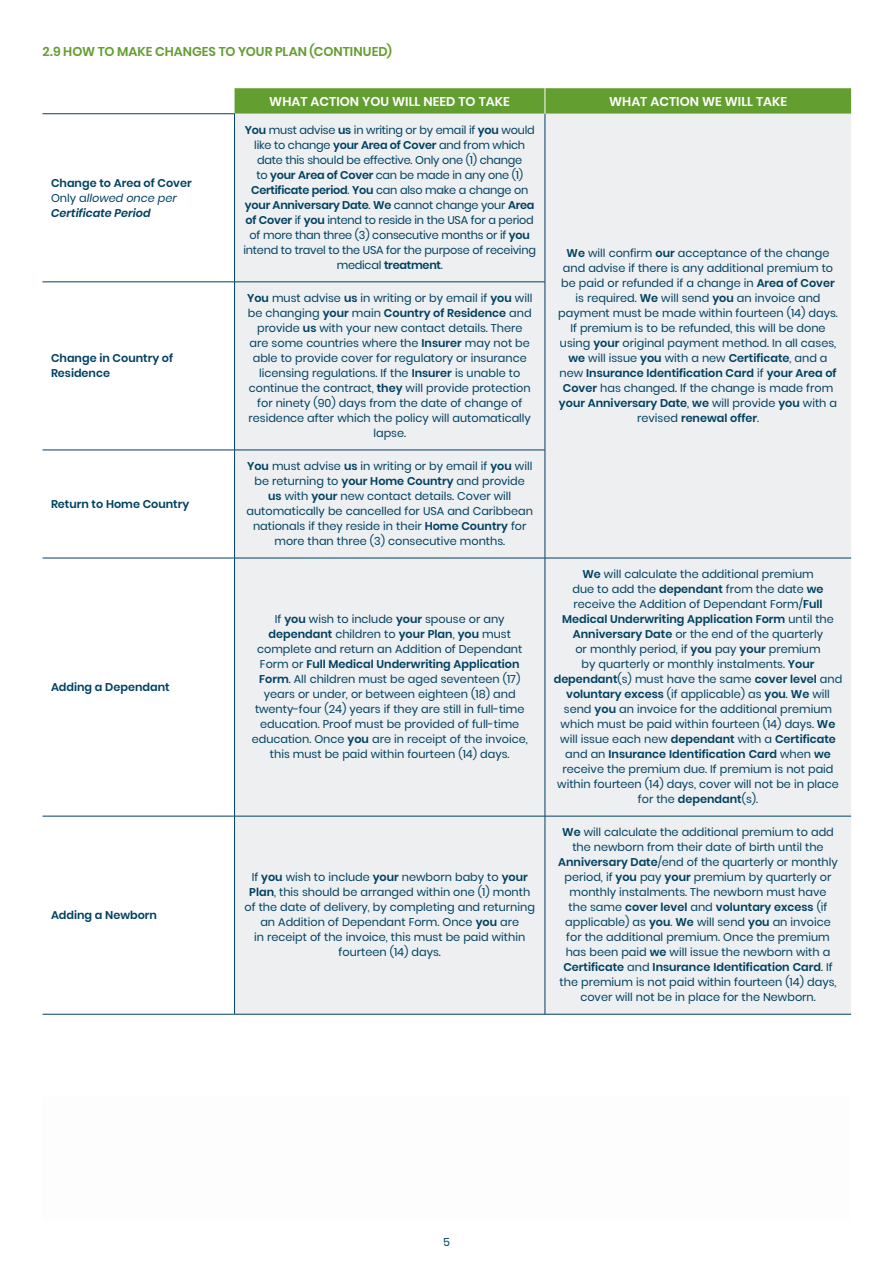
<style>
.page{position:relative;width:893px;height:1263px;background:#fff}
.page>*{position:absolute;margin:0;border:0;box-sizing:border-box;transform-origin:0 0}
.Boby_Copy_Subheads{font:600 12.75px "Poppins";color:#639e30}
.Poppins_7_5pt_blue_r{font:600 12.75px "Poppins";color:#fff}
.Poppins_SeniBold_7_5{font:600 12.75px "Poppins";color:#fff}
.Poppins_7_5pt_blue_r-2{font:11.25px/15px "Poppins";color:#004161;text-align:center}
.Poppins_7_5pt_blue_r-3{font:11.25px/15px "Poppins";letter-spacing:-.02em;color:#004161;text-align:center}
.Poppins_7_5pt_blue_r-4{font:600 11.25px/15px "Poppins";color:#004161}
.s1{font-weight:400}
.s2{font-weight:400;font-style:italic}
.s3{font-style:italic}
.s4{font-weight:600}
</style>
<div class="page">
<div style="left:235px;top:114px;width:616px;height:900px;background:#edeff0"></div>
<svg style="left:235px;top:88px;width:616px;height:26px;background:#66a035"></svg>
<hr style="left:234px;top:114px;width:1px;height:168px;background:#004161">
<hr style="left:545px;top:114px;width:1px;height:168px;background:#004161">
<hr style="left:43px;top:282px;width:192px;height:1px;background:#004161">
<hr style="left:235px;top:282px;width:310px;height:1px;background:#004161">
<hr style="left:234px;top:282px;width:1px;height:168px;background:#004161">
<hr style="left:545px;top:282px;width:1px;height:168px;background:#004161">
<hr style="left:43px;top:450px;width:192px;height:1px;background:#004161">
<hr style="left:235px;top:450px;width:310px;height:1px;background:#004161">
<hr style="left:234px;top:450px;width:1px;height:108px;background:#004161">
<hr style="left:545px;top:450px;width:1px;height:108px;background:#004161">
<hr style="left:43px;top:558px;width:192px;height:1px;background:#004161">
<hr style="left:235px;top:558px;width:310px;height:1px;background:#004161">
<hr style="left:234px;top:558px;width:1px;height:258px;background:#004161">
<hr style="left:545px;top:558px;width:306px;height:1px;background:#004161">
<hr style="left:545px;top:558px;width:1px;height:258px;background:#004161">
<hr style="left:43px;top:816px;width:192px;height:1px;background:#004161">
<hr style="left:235px;top:816px;width:310px;height:1px;background:#004161">
<hr style="left:234px;top:816px;width:1px;height:198px;background:#004161">
<hr style="left:545px;top:816px;width:306px;height:1px;background:#004161">
<hr style="left:545px;top:816px;width:1px;height:198px;background:#004161">
<hr style="left:43px;top:1014px;width:192px;height:1px;background:#004161">
<hr style="left:235px;top:1014px;width:310px;height:1px;background:#004161">
<hr style="left:545px;top:1014px;width:306px;height:1px;background:#004161">
<hr style="left:43px;top:113px;width:192px;height:1px;background:#004161">
<p class="Boby_Copy_Subheads" style="left:43px;top:44px;width:351px">2.9 HOW TO MAKE CHANGES TO YOUR PLAN (CONTINUED)</p>
<p class="Poppins_7_5pt_blue_r-4" style="left:51px;top:175px;width:142px">Change to Area of Cover<br><span class="s1">Only a</span><span class="s2">llowed once per<br></span><span class="s3">Certificate Period</span></p>
<p class="Poppins_7_5pt_blue_r-4" style="left:51px;top:351px;width:124px">Change in Country of<br>Residence</p>
<p class="Poppins_7_5pt_blue_r-4" style="left:51px;top:496px;width:140px">Return to Home Country</p>
<p class="Poppins_7_5pt_blue_r-4" style="left:51px;top:679px;width:120px">Adding a Dependant</p>
<p class="Poppins_7_5pt_blue_r-4" style="left:51px;top:907px;width:108px">Adding a Newborn</p>
<p class="Poppins_7_5pt_blue_r" style="left:269px;top:94px;width:242px">WHAT ACTION YOU WILL NEED TO TAKE</p>
<p class="Poppins_SeniBold_7_5" style="left:609px;top:94px;width:180px">WHAT ACTION WE WILL TAKE</p>
<p class="Poppins_7_5pt_blue_r-3" style="left:244px;top:123px;width:294px"><span class="s4">You</span> must advise <span class="s4">us</span> in writing or by email if <span class="s4">you</span> would like to change <span class="s4">your Area of Cover</span> and from which date this should be effective. Only one (1) change<br>to <span class="s4">your Area of Cover</span> can be made in any one (1)<br><span class="s4">Certificate period</span>. <span class="s4">You</span> can also make a change on <span class="s4">your Anniversary Date</span>. <span class="s4">We</span> cannot change your <span class="s4">Area of Cover</span> if <span class="s4">you</span> intend to reside in the USA for a period of more than three (3) consecutive months or if <span class="s4">you </span>intend to travel to the USA for the purpose of receiving medical <span class="s4">treatment</span>.</p>
<p class="Poppins_7_5pt_blue_r-2" style="left:247px;top:291px;width:287px"><span class="s4">You</span> must advise <span class="s4">us</span> in writing or by email if <span class="s4">you</span> will be changing <span class="s4">your</span> main <span class="s4">Country of Residence</span> and provide <span class="s4">us</span> with your new contact details. There are some countries where the <span class="s4">Insurer</span> may not be able to provide cover for regulatory or insurance licensing regulations. If the <span class="s4">Insurer</span> is unable to continue the contract, <span class="s4">they</span> will provide protection for ninety (90) days from the date of change of residence after which the policy will automatically lapse.</p>
<p class="Poppins_7_5pt_blue_r-2" style="left:247px;top:459px;width:288px"><span class="s4">You</span> must advise <span class="s4">us</span> in writing or by email if <span class="s4">you</span> will be returning to <span class="s4">your Home Country</span> and provide <span class="s4">us</span> with <span class="s4">your</span> new contact details. Cover will automatically be cancelled for USA and Caribbean nationals if they reside in their <span class="s4">Home Country</span> for more than three (3) consecutive months.</p>
<p class="Poppins_7_5pt_blue_r-2" style="left:252px;top:612px;width:277px">If <span class="s4">you</span> wish to include <span class="s4">your</span> spouse or any <span class="s4">dependant</span> children to <span class="s4">your Plan</span>, <span class="s4">you</span> must complete and return an Addition of Dependant Form or <span class="s4">Full Medical Underwriting Application Form</span>. All children must be aged seventeen (17) years or under, or between eighteen (18) and twenty-four (24) years if they are still in full-time education. Proof must be provided of full-time education. Once <span class="s4">you</span> are in receipt of the invoice, this must be paid within fourteen (14) days.</p>
<p class="Poppins_7_5pt_blue_r-2" style="left:245px;top:870px;width:292px">If <span class="s4">you</span> wish to include <span class="s4">your</span> newborn baby to <span class="s4">your Plan</span>, this should be arranged within one (1) month of the date of delivery, by completing and returning an Addition of Dependant Form. Once <span class="s4">you</span> are<br>in receipt of the invoice, this must be paid within fourteen (14) days.</p>
<p class="Poppins_7_5pt_blue_r-2" style="left:558px;top:246px;width:281px"><span class="s4">We</span> will confirm <span class="s4">our</span> acceptance of the change and advise if there is any additional premium to be paid or refunded if a change in <span class="s4">Area of Cover </span>is required. <span class="s4">We</span> will send <span class="s4">you</span> an invoice and payment must be made within fourteen (14) days.<br>If premium is to be refunded, this will be done using <span class="s4">your</span> original payment method. In all cases, <span class="s4">we</span> will issue <span class="s4">you</span> with a new <span class="s4">Certificate</span>, and a new <span class="s4">Insurance Identification Card</span> if <span class="s4">your Area of Cover</span> has changed. If the change is made from <span class="s4">your Anniversary Date</span>, <span class="s4">we</span> will provide <span class="s4">you</span> with a revised <span class="s4">renewal offer</span>.</p>
<p class="Poppins_7_5pt_blue_r-2" style="left:554px;top:567px;width:290px"><span class="s4">We</span> will calculate the additional premium<br>due to add the <span class="s4">dependant</span> from the date <span class="s4">we </span>receive the Addition of Dependant Form/<span class="s4">Full Medical Underwriting Application Form</span> until the <span class="s4">Anniversary Date</span> or the end of the quarterly<br>or monthly period, if <span class="s4">you</span> pay <span class="s4">your</span> premium<br>by quarterly or monthly instalments. <span class="s4">Your dependant</span>(s) must have the same <span class="s4">cover level</span> and <span class="s4">voluntary excess</span> (if applicable) as <span class="s4">you</span>. <span class="s4">We</span> will send <span class="s4">you</span> an invoice for the additional premium which must be paid within fourteen (14) days. <span class="s4">We </span>will issue each new <span class="s4">dependant</span> with a <span class="s4">Certificate </span>and an <span class="s4">Insurance Identification Card</span> when <span class="s4">we </span>receive the premium due. If premium is not paid within fourteen (14) days, cover will not be in place for the <span class="s4">dependant</span>(s).</p>
<p class="Poppins_7_5pt_blue_r-2" style="left:558px;top:825px;width:281px"><span class="s4">We</span> will calculate the additional premium to add the newborn from their date of birth until the <span class="s4">Anniversary Date</span>/end of the quarterly or monthly period, if <span class="s4">you</span> pay <span class="s4">your</span> premium by quarterly or monthly instalments. The newborn must have<br>the same <span class="s4">cover level</span> and <span class="s4">voluntary excess</span> (if applicable) as <span class="s4">you</span>. <span class="s4">We</span> will send <span class="s4">you</span> an invoice for the additional premium. Once the premium has been paid <span class="s4">we</span> will issue the newborn with a <span class="s4">Certificate</span> and <span class="s4">Insurance Identification Card</span>. If the premium is not paid within fourteen (14) days, cover will not be in place for the Newborn.</p>
<p class="Poppins_7_5pt_blue_r-2" style="left:443px;top:1235px;width:8px">5</p>
</div>
